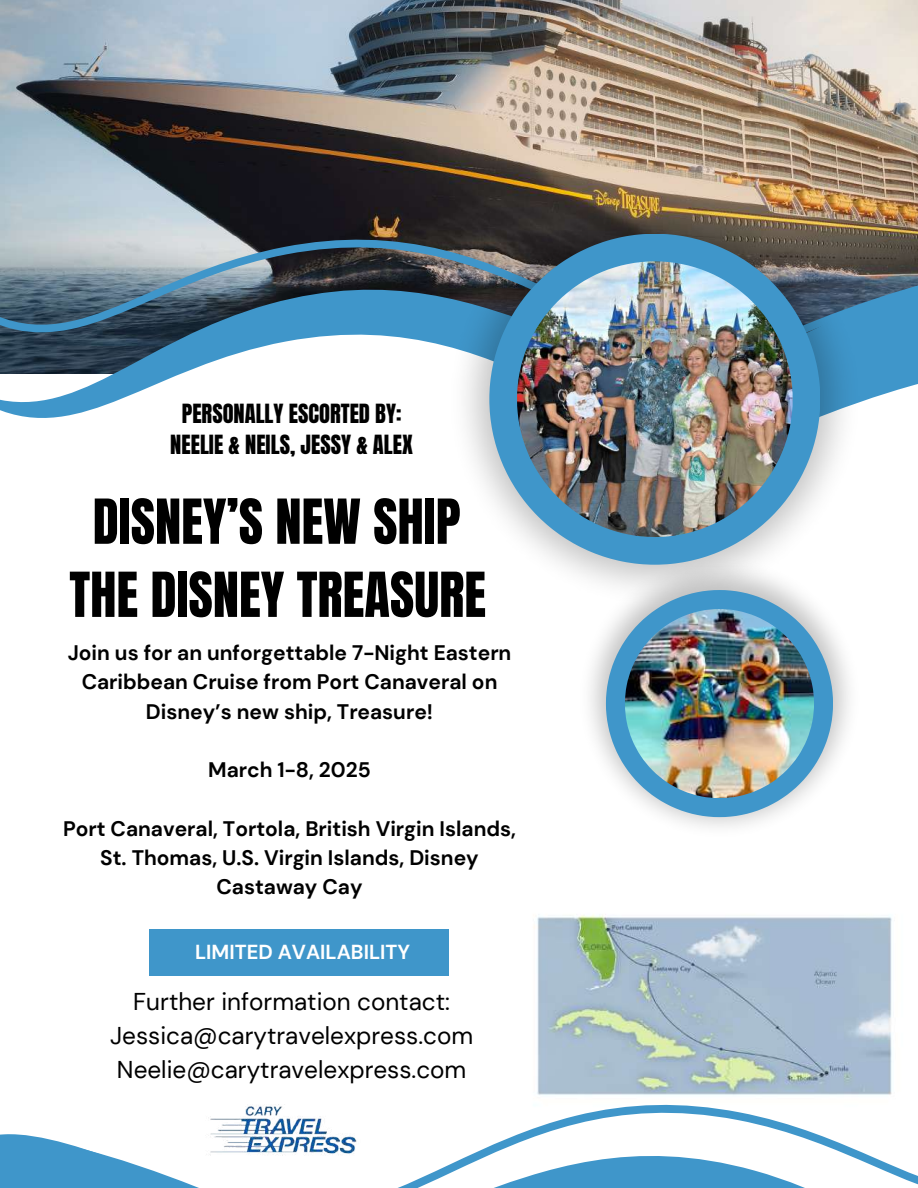
<style>
.page{position:relative;width:918px;height:1188px;background:#fff}
.page>*{position:absolute;margin:0;border:0;box-sizing:border-box;transform-origin:0 0}
.t1{font:52.65px/73.2px "Anton";color:#000;text-align:center}
.t2{font:24.3px/33.8px "DM Sans";color:#000;text-align:center}
.t3{font:22.5px/30.3px "Anton";color:#000;text-align:center}
.t4{font:700 21px/29.2px "DM Sans";color:#000;text-align:center}
.t5{font:700 20.25px "DM Sans";color:#fff}
</style>
<div class="page">
<img style="left:0;top:0;width:918px;height:231px">
<svg style="left:0;top:231px;width:918px;height:65px;background:#6c7a83"></svg>
<svg style="left:0;top:296px;width:918px;height:122px"></svg>
<img style="left:449px;top:193px;width:412px;height:379px">
<svg style="left:489px;top:234px;width:331px;height:331px;background:#7097ae"></svg>
<img style="left:517px;top:261px;width:275px;height:276px">
<div style="left:150px;top:930px;width:299px;height:46px;background:#3f96ca"></div>
<img style="left:533px;top:914px;width:359px;height:181px">
<svg style="left:0;top:1104px;width:918px;height:84px"></svg>
<img style="left:578px;top:557px;width:283px;height:270px">
<svg style="left:606px;top:590px;width:227px;height:227px"></svg>
<img style="left:625px;top:609px;width:189px;height:189px">
<img style="left:159px;top:1104px;width:248px;height:84px">
<p class="t3" style="left:170px;top:399px;width:244px">PERSONALLY ESCORTED BY:<br>NEELIE &amp; NEILS, JESSY &amp; ALEX</p>
<h1 class="t1" style="left:69px;top:486px;width:418px">DISNEY’S NEW SHIP<br>THE DISNEY TREASURE</h1>
<p class="t4" style="left:68px;top:638px;width:445px">Join us for an unforgettable 7-Night Eastern<br>Caribbean Cruise from Port Canaveral on<br>Disney’s new ship, Treasure!</p>
<p class="t4" style="left:208px;top:755px;width:164px">March 1-8, 2025</p>
<p class="t4" style="left:63px;top:814px;width:454px">Port Canaveral, Tortola, British Virgin Islands,<br>St. Thomas, U.S. Virgin Islands, Disney<br>Castaway Cay</p>
<p class="t5" style="left:195px;top:939px;width:216px">LIMITED AVAILABILITY</p>
<p class="t2" style="left:110px;top:985px;width:365px">Further information contact:<br>Jessica@carytravelexpress.com<br>Neelie@carytravelexpress.com</p>
</div>
